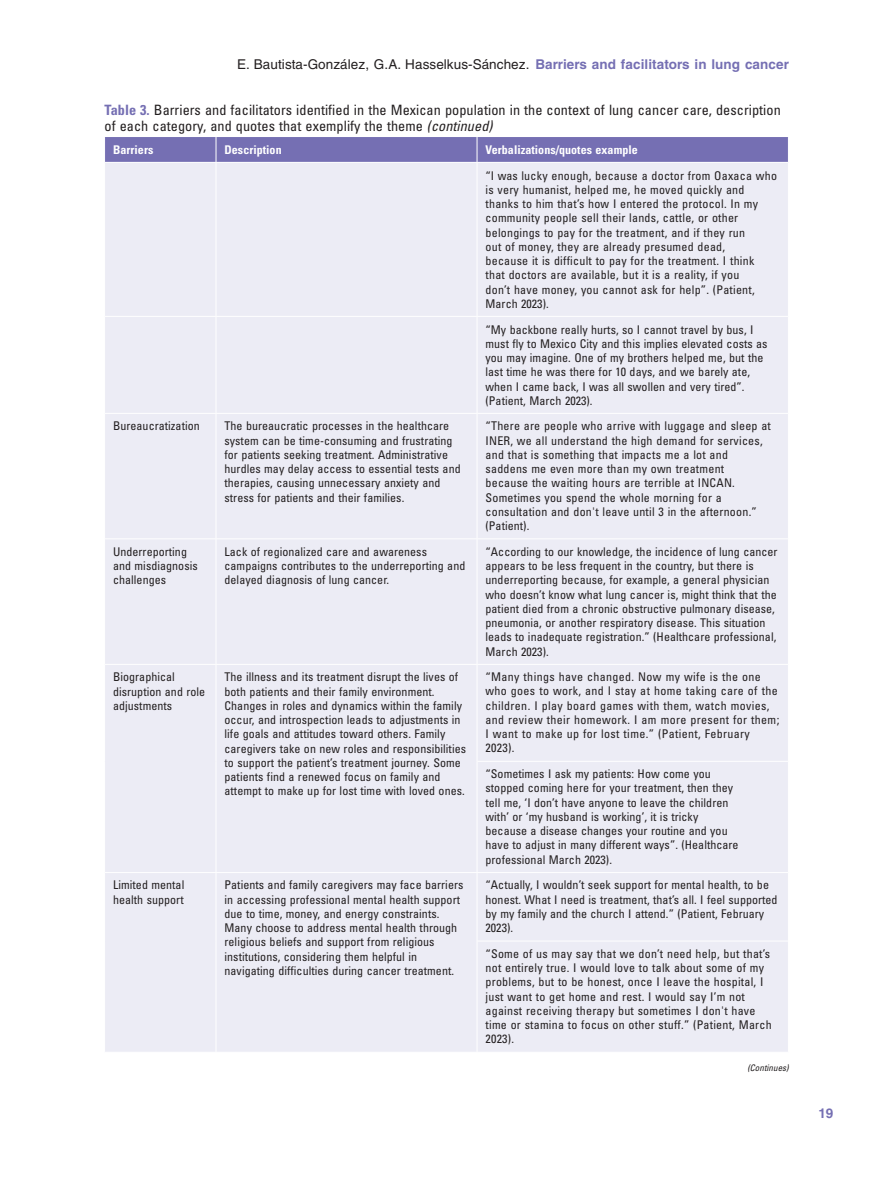
<style>
.page{position:relative;width:893px;height:1191px;background:#fff}
.page>*{position:absolute;margin:0;border:0;box-sizing:border-box;transform-origin:0 0}
.t1{font:condensed 14.25px/16.5px "Univers LT Std";letter-spacing:.005em;color:#231f20}
.t2{font:13.5px "Helvetica LT Std";letter-spacing:.005em;color:#231f20}
.t3{font:700 13.5px "Helvetica LT Std";color:#756fb3}
.t4{font:condensed 12px/14.2px "Univers LT Std";letter-spacing:.005em;color:#231f20}
.t5{font:condensed 12px/14.2px "Univers LT Std";letter-spacing:.03em;color:#231f20}
.t6{font:700 condensed 12px "Univers LT Std";letter-spacing:.005em;color:#fff}
.t7{font:italic condensed 9px "Univers LT Std";letter-spacing:.005em;color:#231f20}
.s1{font-weight:700;color:#756fb3}
.s2{font-style:italic}
</style>
<div class="page">
<div style="left:105px;top:163px;width:683px;height:889px;background:#ececf5"></div>
<hr style="left:216px;top:163px;width:1px;height:153px;background:#fff">
<hr style="left:477px;top:163px;width:1px;height:153px;background:#fff">
<hr style="left:216px;top:317px;width:1px;height:96px;background:#fff">
<hr style="left:477px;top:317px;width:1px;height:96px;background:#fff">
<hr style="left:216px;top:414px;width:1px;height:124px;background:#fff">
<hr style="left:477px;top:414px;width:1px;height:124px;background:#fff">
<hr style="left:216px;top:539px;width:1px;height:125px;background:#fff">
<hr style="left:477px;top:539px;width:1px;height:125px;background:#fff">
<hr style="left:216px;top:664px;width:1px;height:97px;background:#fff">
<hr style="left:477px;top:664px;width:1px;height:97px;background:#fff">
<hr style="left:216px;top:761px;width:1px;height:111px;background:#fff">
<hr style="left:477px;top:761px;width:1px;height:111px;background:#fff">
<hr style="left:216px;top:873px;width:1px;height:68px;background:#fff">
<hr style="left:477px;top:873px;width:1px;height:68px;background:#fff">
<hr style="left:216px;top:941px;width:1px;height:111px;background:#fff">
<hr style="left:477px;top:941px;width:1px;height:111px;background:#fff">
<hr style="left:105px;top:316px;width:111px;height:1px;background:#fff">
<hr style="left:216px;top:316px;width:261px;height:1px;background:#fff">
<hr style="left:477px;top:316px;width:311px;height:1px;background:#fff">
<hr style="left:105px;top:413px;width:111px;height:1px;background:#fff">
<hr style="left:216px;top:413px;width:261px;height:1px;background:#fff">
<hr style="left:477px;top:413px;width:311px;height:1px;background:#fff">
<hr style="left:105px;top:538px;width:111px;height:1px;background:#fff">
<hr style="left:216px;top:538px;width:261px;height:1px;background:#fff">
<hr style="left:477px;top:538px;width:311px;height:1px;background:#fff">
<hr style="left:105px;top:664px;width:111px;height:1px;background:#fff">
<hr style="left:216px;top:664px;width:261px;height:1px;background:#fff">
<hr style="left:477px;top:664px;width:311px;height:1px;background:#fff">
<hr style="left:477px;top:761px;width:311px;height:1px;background:#fff">
<hr style="left:105px;top:872px;width:111px;height:1px;background:#fff">
<hr style="left:216px;top:872px;width:261px;height:1px;background:#fff">
<hr style="left:477px;top:872px;width:311px;height:1px;background:#fff">
<hr style="left:477px;top:940px;width:311px;height:1px;background:#fff">
<div style="left:105px;top:137px;width:683px;height:25px;background:#756fb3"></div>
<p class="t2" style="left:237px;top:57px;width:553px">E. Bautista-González, G.A. Hasselkus-Sánchez. <span class="s1">Barriers and facilitators in lung cancer</span></p>
<p class="t1" style="left:105px;top:101px;width:678px"><span class="s1">Table 3.</span> Barriers and facilitators identified in the Mexican population in the context of lung cancer care, description of each category, and quotes that exemplify the theme <span class="s2">(continued)</span></p>
<p class="t6" style="left:113px;top:142px;width:42px">Barriers</p>
<p class="t6" style="left:225px;top:142px;width:59px">Description</p>
<p class="t6" style="left:486px;top:142px;width:154px">Verbalizations/quotes example</p>
<p class="t4" style="left:486px;top:168px;width:293px">“I was lucky enough, because a doctor from Oaxaca who is very humanist, helped me, he moved quickly and thanks to him that’s how I entered the protocol. In my community people sell their lands, cattle, or other belongings to pay for the treatment, and if they run<br>out of money, they are already presumed dead,<br>because it is difficult to pay for the treatment. I think<br>that doctors are available, but it is a reality, if you<br>don’t have money, you cannot ask for help”. (Patient, March 2023).</p>
<p class="t4" style="left:486px;top:322px;width:284px">“My backbone really hurts, so I cannot travel by bus, I must fly to Mexico City and this implies elevated costs as you may imagine. One of my brothers helped me, but the last time he was there for 10 days, and we barely ate, when I came back, I was all swollen and very tired”. (Patient, March 2023).</p>
<p class="t4" style="left:113px;top:419px;width:88px">Bureaucratization</p>
<p class="t4" style="left:225px;top:419px;width:238px">The bureaucratic processes in the healthcare system can be time-consuming and frustrating for patients seeking treatment. Administrative hurdles may delay access to essential tests and therapies, causing unnecessary anxiety and stress for patients and their families.</p>
<p class="t4" style="left:486px;top:419px;width:287px">“There are people who arrive with luggage and sleep at INER, we all understand the high demand for services, and that is something that impacts me a lot and saddens me even more than my own treatment<br>because the waiting hours are terrible at INCAN.<br>Sometimes you spend the whole morning for a consultation and don't leave until 3 in the afternoon.” (Patient).</p>
<p class="t4" style="left:113px;top:544px;width:86px">Underreporting and misdiagnosis challenges</p>
<p class="t4" style="left:225px;top:544px;width:242px">Lack of regionalized care and awareness campaigns contributes to the underreporting and delayed diagnosis of lung cancer.</p>
<p class="t4" style="left:486px;top:544px;width:294px">“According to our knowledge, the incidence of lung cancer appears to be less frequent in the country, but there is underreporting because, for example, a general physician who doesn’t know what lung cancer is, might think that the patient died from a chronic obstructive pulmonary disease, pneumonia, or another respiratory disease. This situation leads to inadequate registration.” (Healthcare professional, March 2023).</p>
<p class="t4" style="left:113px;top:669px;width:94px">Biographical disruption and role adjustments</p>
<p class="t4" style="left:225px;top:669px;width:243px">The illness and its treatment disrupt the lives of both patients and their family environment.<br>Changes in roles and dynamics within the family occur, and introspection leads to adjustments in life goals and attitudes toward others. Family caregivers take on new roles and responsibilities to support the patient’s treatment journey. Some patients find a renewed focus on family and attempt to make up for lost time with loved ones.</p>
<p class="t5" style="left:486px;top:669px;width:295px">“Many things have changed. Now my wife is the one who goes to work, and I stay at home taking care of the children. I play board games with them, watch movies, and review their homework. I am more present for them; I want to make up for lost time.” (Patient, February 2023).</p>
<p class="t4" style="left:486px;top:766px;width:255px">“Sometimes I ask my patients: How come you stopped coming here for your treatment, then they tell me, ‘I don’t have anyone to leave the children with’ or ‘my husband is working’, it is tricky because a disease changes your routine and you have to adjust in many different ways”. (Healthcare professional March 2023).</p>
<p class="t4" style="left:113px;top:878px;width:73px">Limited mental health support</p>
<p class="t4" style="left:225px;top:878px;width:240px">Patients and family caregivers may face barriers in accessing professional mental health support due to time, money, and energy constraints.<br>Many choose to address mental health through religious beliefs and support from religious institutions, considering them helpful in navigating difficulties during cancer treatment.</p>
<p class="t4" style="left:486px;top:877px;width:294px">“Actually, I wouldn’t seek support for mental health, to be honest. What I need is treatment, that’s all. I feel supported by my family and the church I attend.” (Patient, February 2023).</p>
<p class="t4" style="left:486px;top:946px;width:288px">“Some of us may say that we don’t need help, but that’s not entirely true. I would love to talk about some of my problems, but to be honest, once I leave the hospital, I just want to get home and rest. I would say I’m not against receiving therapy but sometimes I don't have time or stamina to focus on other stuff.” (Patient, March 2023).</p>
<p class="t7" style="left:747px;top:1061px;width:43px">(Continues)</p>
<p class="t3" style="left:819px;top:1104px;width:16px">19</p>
</div>
